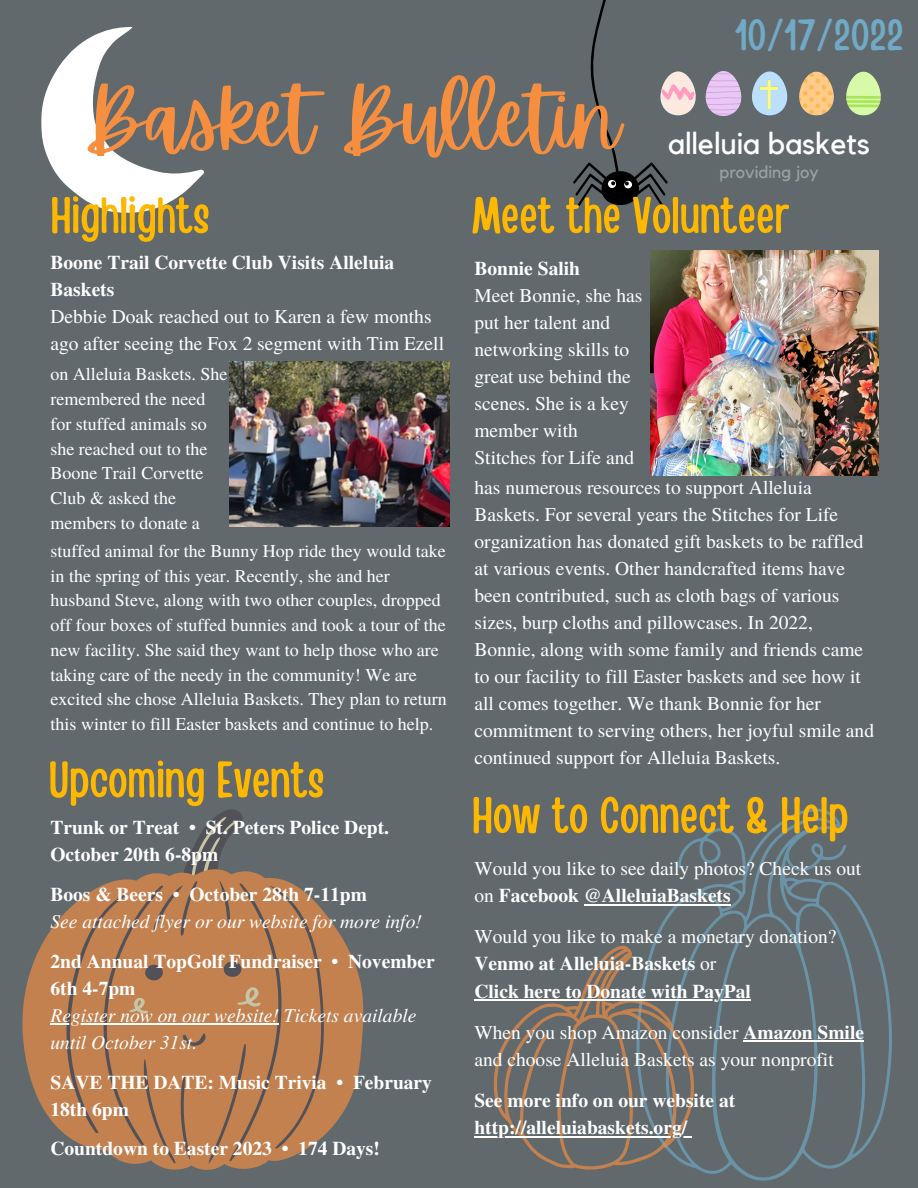
<style>
.page{position:relative;width:918px;height:1188px;background:#61696d}
.page>*{position:absolute;margin:0;border:0;box-sizing:border-box;transform-origin:0 0}
.t1{font:82.05px "Apricots";color:#f68e40}
.t2{font:51px "Handy Casual Condensed";color:#ffb800}
.t3{font:43.5px "Handy Casual Condensed";color:#70aac6}
.t4{font:30.3px "Kollektif";color:#fff}
.t5{font:19.5px/27px "Te X Gyre Termes";color:#fff}
.t6{font:700 19.5px/27px "Te X Gyre Termes";color:#fff}
.t7{font:italic 19.5px/27.5px "Te X Gyre Termes";color:#fff}
.t8{font:18px/24.8px "Te X Gyre Termes";color:#fff}
.t9{font:17.4px "Kollektif";color:#99a1a4}
.s1{font-weight:700}
.s2{font-weight:400}
</style>
<div class="page">
<img style="left:799px;top:72px;width:35px;height:44px">
<svg style="left:752px;top:71px;width:36px;height:44px"></svg>
<img style="left:846px;top:72px;width:35px;height:44px">
<img style="left:758px;top:79px;width:23px;height:33px">
<img style="left:705px;top:71px;width:37px;height:44px">
<svg style="left:41px;top:26px;width:163px;height:187px"></svg>
<svg style="left:573px;top:0;width:123px;height:206px"></svg>
<svg style="left:22px;top:913px;width:342px;height:257px;fill:#c2814f"></svg>
<svg style="left:63px;top:809px;width:262px;height:355px"></svg>
<svg style="left:652px;top:809px;width:240px;height:372px"></svg>
<svg style="left:494px;top:945px;width:200px;height:225px"></svg>
<img style="left:651px;top:250px;width:227px;height:225px">
<img style="left:229px;top:361px;width:221px;height:166px">
<hr style="left:50px;top:1023px;width:229px;height:2px;background:#fff">
<hr style="left:584px;top:904px;width:147px;height:2px;background:#fff">
<hr style="left:474px;top:999px;width:277px;height:2px;background:#fff">
<hr style="left:743px;top:1040px;width:121px;height:2px;background:#fff">
<hr style="left:474px;top:1136px;width:213px;height:2px;background:#fff">
<h1 class="t1" style="left:84px;top:71px;width:538px">Basket Bulletin</h1>
<h3 class="t3" style="left:735px;top:7px;width:170px">10/17/2022</h3>
<h3 class="t4" style="left:668px;top:130px;width:203px">alleluia baskets</h3>
<p class="t9" style="left:720px;top:164px;width:101px">providing joy</p>
<h2 class="t2" style="left:50px;top:182px;width:161px">Highlights</h2>
<h2 class="t2" style="left:472px;top:182px;width:320px">Meet the Volunteer</h2>
<p class="t6" style="left:50px;top:248px;width:345px">Boone Trail Corvette Club Visits Alleluia<br>Baskets</p>
<p class="t5" style="left:50px;top:302px;width:395px">Debbie Doak reached out to Karen a few months ago after seeing the Fox 2 segment with Tim Ezell</p>
<p class="t8" style="left:50px;top:361px;width:178px">on Alleluia Baskets. She remembered the need for stuffed animals so she reached out to the<br>Boone Trail Corvette<br>Club &amp; asked the members to donate a</p>
<p class="t8" style="left:50px;top:537px;width:398px">stuffed animal for the Bunny Hop ride they would take in the spring of this year. Recently, she and her husband Steve, along with two other couples, dropped off four boxes of stuffed bunnies and took a tour of the new facility. She said they want to help those who are taking care of the needy in the community! We are excited she chose Alleluia Baskets. They plan to return this winter to fill Easter baskets and continue to help.</p>
<p class="t6" style="left:474px;top:254px;width:107px">Bonnie Salih</p>
<p class="t5" style="left:474px;top:281px;width:169px">Meet Bonnie, she has put her talent and networking skills to great use behind the scenes. She is a key member with<br>Stitches for Life and</p>
<p class="t5" style="left:474px;top:473px;width:401px">has numerous resources to support Alleluia Baskets. For several years the Stitches for Life organization has donated gift baskets to be raffled at various events. Other handcrafted items have been contributed, such as cloth bags of various sizes, burp cloths and pillowcases. In 2022, Bonnie, along with some family and friends came to our facility to fill Easter baskets and see how it all comes together. We thank Bonnie for her commitment to serving others, her joyful smile and continued support for Alleluia Baskets.</p>
<h2 class="t2" style="left:49px;top:746px;width:277px">Upcoming Events</h2>
<p class="t6" style="left:50px;top:813px;width:340px">Trunk or Treat • St. Peters Police Dept.</p>
<h2 class="t2" style="left:472px;top:782px;width:378px">How to Connect &amp; Help</h2>
<p class="t6" style="left:50px;top:834px;width:318px;line-height:39.5px">October 20th 6-8pm<br>Boos &amp; Beers • October 28th 7-11pm</p>
<p class="t7" style="left:50px;top:907px;width:373px">See attached flyer or our website for more info!</p>
<p class="t6" style="left:50px;top:946px;width:386px">2nd Annual TopGolf Fundraiser • November<br>6th 4-7pm</p>
<p class="t7" style="left:50px;top:1000px;width:368px">Register now on our website! Tickets available until October 31st.</p>
<p class="t6" style="left:50px;top:1068px;width:383px">SAVE THE DATE: Music Trivia • February<br>18th 6pm</p>
<p class="t6" style="left:50px;top:1134px;width:331px">Countdown to Easter 2023 • 174 Days!</p>
<p class="t5" style="left:474px;top:854px;width:388px">Would you like to see daily photos? Check us out on <span class="s1">Facebook @AlleluiaBaskets</span></p>
<p class="t6" style="left:474px;top:922px;width:364px"><span class="s2">Would you like to make a monetary donation?<br></span>Venmo at Alleluia-Baskets <span class="s2">or<br></span>Click here to Donate with PayPal</p>
<p class="t5" style="left:474px;top:1018px;width:391px">When you shop Amazon consider <span class="s1">Amazon Smile </span>and choose Alleluia Baskets as your nonprofit</p>
<p class="t6" style="left:474px;top:1086px;width:262px">See more info on our website at http://alleluiabaskets.org/</p>
</div>
